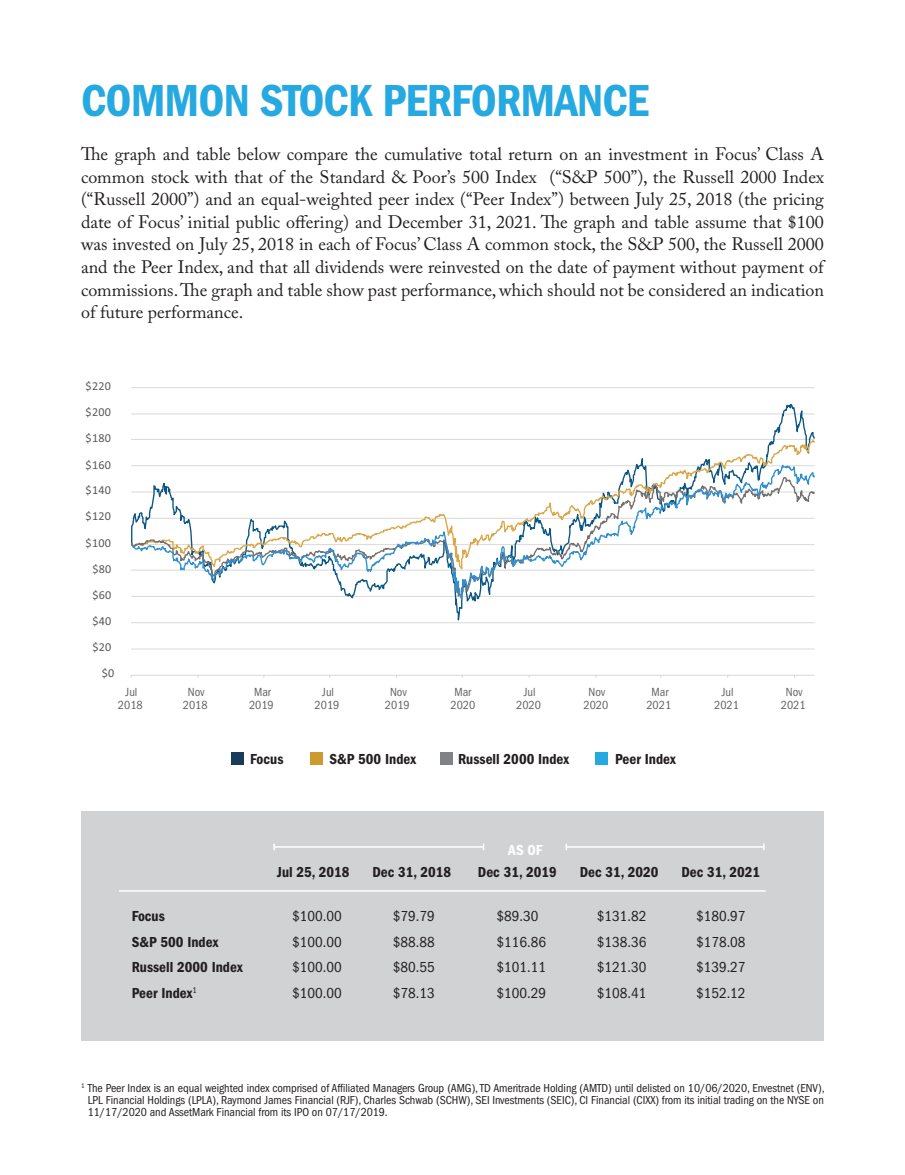
<style>
.page{position:relative;width:905px;height:1175px;background:#fff}
.page>*{position:absolute;margin:0;border:0;box-sizing:border-box;transform-origin:0 0}
.t1{font:600 condensed 46.5px "Franklin Gothic LT";letter-spacing:-.02em;color:#25a9e0}
.t2{font:18px/22.5px "Adobe Caslon Pro";color:#231f20;text-align:justify}
.t3{font:condensed 15px "Franklin Gothic LT";color:#231f20}
.t4{font:600 condensed 15px "Franklin Gothic LT";color:#231f20}
.t5{font:600 condensed 15px "Franklin Gothic LT";color:#fff}
.t6{font:12.15px/12.3px "Franklin Gothic URW Cond";color:#636366;text-align:center}
.t7{font:12.15px "Calibri";letter-spacing:.025em;color:#595959}
.t8{font:condensed 12px/12px "Franklin Gothic LT";letter-spacing:-.005em;color:#231f20;text-align:justify}
</style>
<div class="page">
<div style="left:81px;top:811px;width:743px;height:229px;background:#d1d2d4"></div>
<hr style="left:131px;top:648px;width:683px;height:1px;background:#dad9d8">
<hr style="left:131px;top:387px;width:683px;height:1px;background:#dad9d8">
<hr style="left:131px;top:675px;width:683px;height:1px;background:#dad9d8">
<svg style="left:131px;top:403px;width:683px;height:28px"></svg>
<svg style="left:131px;top:431px;width:683px;height:14px"></svg>
<svg style="left:131px;top:445px;width:683px;height:178px"></svg>
<div style="left:231px;top:752px;width:12px;height:13px;background:#193c5a"></div>
<div style="left:439px;top:752px;width:13px;height:13px;background:#808285"></div>
<div style="left:310px;top:752px;width:12px;height:13px;background:#cc9a31"></div>
<div style="left:595px;top:752px;width:13px;height:13px;background:#25a9e0"></div>
<hr style="left:119px;top:890px;width:646px;height:1px;background:#fff">
<hr style="left:274px;top:846px;width:209px;height:1px;background:#fff">
<svg style="left:273px;top:843px;width:2px;height:7px"></svg>
<hr style="left:566px;top:846px;width:197px;height:1px;background:#fff">
<svg style="left:565px;top:843px;width:2px;height:7px"></svg>
<h1 class="t1" style="left:81px;top:74px;width:569px">COMMON STOCK PERFORMANCE</h1>
<p class="t2" style="left:81px;top:143px;width:744px">The graph and table below compare the cumulative total return on an investment in Focus’ Class A common stock with that of the Standard &amp; Poor’s 500 Index (“S&amp;P 500”), the Russell 2000 Index (“Russell 2000”) and an equal-weighted peer index (“Peer Index”) between July 25, 2018 (the pricing date of Focus’ initial public offering) and December 31, 2021. The graph and table assume that $100 was invested on July 25, 2018 in each of Focus’ Class A common stock, the S&amp;P 500, the Russell 2000 and the Peer Index, and that all dividends were reinvested on the date of payment without payment of commissions. The graph and table show past performance, which should not be considered an indication of future performance.</p>
<p class="t7" style="left:86px;top:377px;width:27px">$220</p>
<p class="t7" style="left:86px;top:403px;width:27px">$200</p>
<p class="t7" style="left:86px;top:430px;width:27px">$180</p>
<p class="t7" style="left:86px;top:456px;width:27px">$160</p>
<p class="t7" style="left:86px;top:481px;width:27px">$140</p>
<p class="t7" style="left:86px;top:508px;width:27px">$120</p>
<p class="t7" style="left:86px;top:534px;width:27px">$100</p>
<p class="t7" style="left:92px;top:560px;width:21px">$80</p>
<p class="t7" style="left:92px;top:587px;width:21px">$60</p>
<p class="t7" style="left:92px;top:612px;width:21px">$40</p>
<p class="t7" style="left:92px;top:638px;width:21px">$20</p>
<p class="t7" style="left:102px;top:665px;width:14px">$0</p>
<p class="t6" style="left:118px;top:685px;width:26px">Jul<br>2018</p>
<p class="t6" style="left:249px;top:685px;width:26px">Mar<br>2019</p>
<p class="t6" style="left:314px;top:685px;width:26px">Jul<br>2019</p>
<p class="t6" style="left:385px;top:685px;width:26px">Nov<br>2019</p>
<p class="t6" style="left:450px;top:685px;width:26px">Mar<br>2020</p>
<p class="t6" style="left:516px;top:685px;width:26px">Jul<br>2020</p>
<p class="t6" style="left:583px;top:685px;width:26px">Nov<br>2020</p>
<p class="t6" style="left:646px;top:685px;width:26px">Mar<br>2021</p>
<p class="t6" style="left:714px;top:685px;width:26px">Jul<br>2021</p>
<p class="t6" style="left:780px;top:685px;width:26px">Nov<br>2021</p>
<p class="t6" style="left:183px;top:685px;width:26px">Nov<br>2018</p>
<p class="t4" style="left:250px;top:750px;width:35px">Focus</p>
<p class="t4" style="left:329px;top:750px;width:88px">S&amp;P 500 Index</p>
<p class="t4" style="left:458px;top:750px;width:112px">Russell 2000 Index</p>
<p class="t4" style="left:615px;top:750px;width:62px">Peer Index</p>
<p class="t5" style="left:508px;top:841px;width:36px">AS OF</p>
<p class="t4" style="left:277px;top:863px;width:74px">Jul 25, 2018</p>
<p class="t4" style="left:372px;top:863px;width:80px">Dec 31, 2018</p>
<p class="t4" style="left:478px;top:863px;width:80px">Dec 31, 2019</p>
<p class="t4" style="left:579px;top:863px;width:80px">Dec 31, 2020</p>
<p class="t4" style="left:681px;top:863px;width:80px">Dec 31, 2021</p>
<p class="t4" style="left:132px;top:907px;width:35px">Focus</p>
<p class="t3" style="left:292px;top:908px;width:51px">$100.00</p>
<p class="t3" style="left:393px;top:908px;width:43px">$79.79</p>
<p class="t3" style="left:496px;top:908px;width:43px">$89.30</p>
<p class="t3" style="left:597px;top:908px;width:51px">$131.82</p>
<p class="t3" style="left:696px;top:908px;width:51px">$180.97</p>
<p class="t4" style="left:132px;top:933px;width:88px">S&amp;P 500 Index</p>
<p class="t3" style="left:292px;top:933px;width:51px">$100.00</p>
<p class="t3" style="left:393px;top:933px;width:43px">$88.88</p>
<p class="t3" style="left:496px;top:933px;width:51px">$116.86</p>
<p class="t3" style="left:597px;top:933px;width:51px">$138.36</p>
<p class="t3" style="left:696px;top:933px;width:51px">$178.08</p>
<p class="t4" style="left:132px;top:958px;width:112px">Russell 2000 Index</p>
<p class="t3" style="left:292px;top:959px;width:51px">$100.00</p>
<p class="t3" style="left:393px;top:959px;width:43px">$80.55</p>
<p class="t3" style="left:496px;top:959px;width:51px">$101.11</p>
<p class="t3" style="left:597px;top:959px;width:51px">$121.30</p>
<p class="t3" style="left:696px;top:959px;width:51px">$139.27</p>
<p class="t4" style="left:132px;top:984px;width:67px">Peer Index<sup>1</sup></p>
<p class="t3" style="left:292px;top:984px;width:51px">$100.00</p>
<p class="t3" style="left:393px;top:984px;width:43px">$78.13</p>
<p class="t3" style="left:496px;top:984px;width:51px">$100.29</p>
<p class="t3" style="left:597px;top:984px;width:51px">$108.41</p>
<p class="t3" style="left:696px;top:984px;width:51px">$152.12</p>
<p class="t8" style="left:88px;top:1081px;width:738px;text-indent:-7px"><sup>1</sup> The Peer Index is an equal weighted index comprised of Affiliated Managers Group (AMG), TD Ameritrade Holding (AMTD) until delisted on 10/06/2020, Envestnet (ENV), LPL Financial Holdings (LPLA), Raymond James Financial (RJF), Charles Schwab (SCHW), SEI Investments (SEIC), CI Financial (CIXX) from its initial trading on the NYSE on 11/17/2020 and AssetMark Financial from its IPO on 07/17/2019.</p>
</div>
